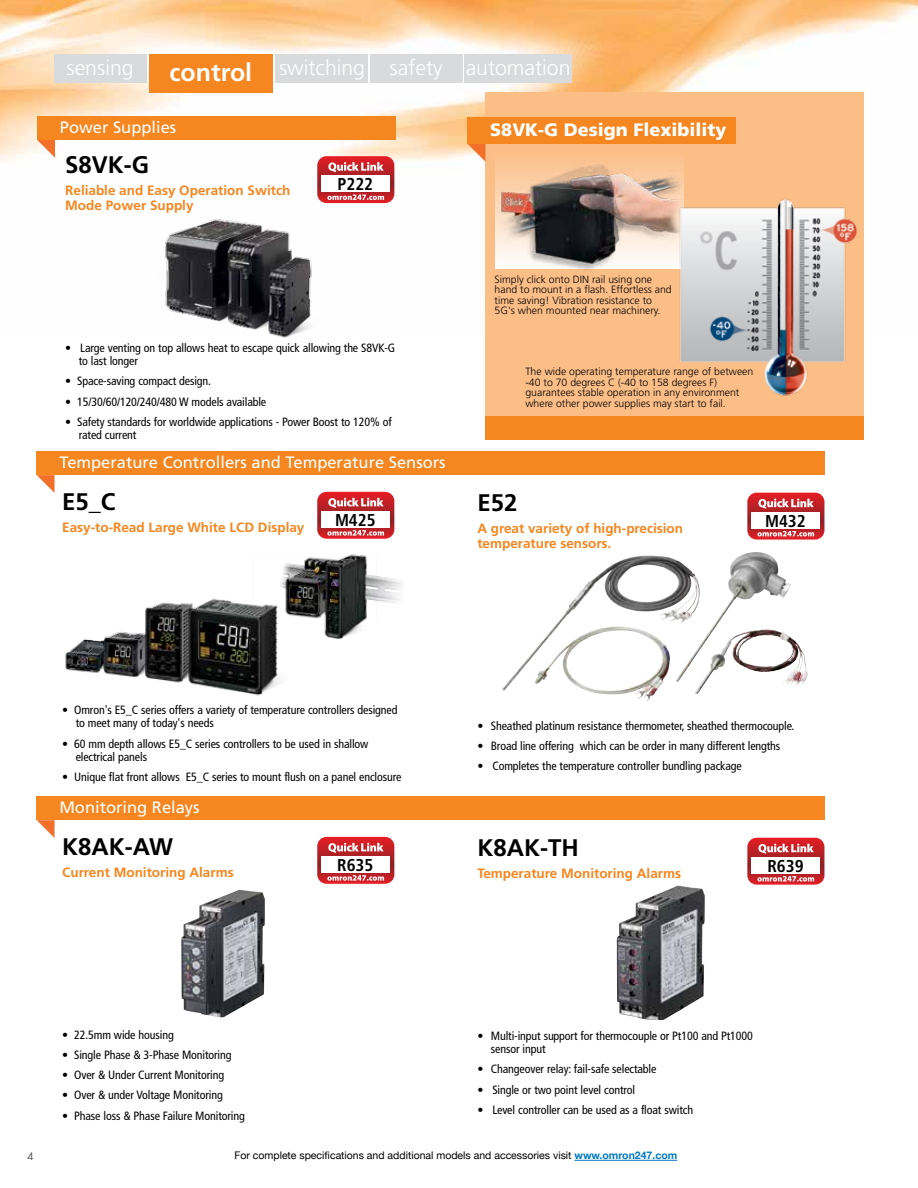
<style>
.page{position:relative;width:918px;height:1188px;background:#fff}
.page>*{position:absolute;margin:0;border:0;box-sizing:border-box;transform-origin:0 0}
.t1{font:700 24px "Frutiger";color:#000}
.t2{font:300 21.15px "Frutiger";color:#fff}
.t3{font:900 18px "Frutiger";color:#fff}
.t4{font:700 condensed 17.1px "Frutiger";color:#000}
.t5{font:16.5px "Frutiger";color:#fff}
.t6{font:700 13.5px/15px "Frutiger";color:#f6861f}
.t7{font:condensed 12px/13.5px "Frutiger";letter-spacing:-.01em;color:#000}
.t8{font:300 10.5px/10.5px "Frutiger";color:#000}
.t9{font:10.5px "Helvetica Neue";color:#000}
.t10{font:10.5px "Futura";color:#58595b}
.s1{font-weight:700;font-size:24.9px}
.s2{font-weight:700;color:#0079c1}
</style>
<div class="page">
<img style="left:0;top:0;width:918px;height:330px">
<hr style="left:574px;top:1160px;width:103px;height:1px;background:#0079c1">
<svg style="left:317px;top:156px;width:77px;height:47px"></svg>
<div style="left:486px;top:92px;width:378px;height:348px;background:#fcbe87"></div>
<svg style="left:468px;top:144px;width:17px;height:18px"></svg>
<div style="left:468px;top:117px;width:268px;height:27px;background:#f6861f"></div>
<div style="left:486px;top:416px;width:378px;height:24px;background:#f6861f"></div>
<div style="left:149px;top:54px;width:124px;height:39px;background:#f6861f"></div>
<div style="left:54px;top:54px;width:92px;height:29px;background:#d9dadb"></div>
<div style="left:275px;top:54px;width:92px;height:29px;background:#d9dadb"></div>
<div style="left:370px;top:54px;width:92px;height:29px;background:#d9dadb"></div>
<svg style="left:37px;top:140px;width:18px;height:18px"></svg>
<svg style="left:37px;top:475px;width:18px;height:18px"></svg>
<svg style="left:37px;top:820px;width:18px;height:18px"></svg>
<div style="left:37px;top:116px;width:358px;height:24px;background:#f6861f"></div>
<div style="left:37px;top:451px;width:788px;height:24px;background:#f6861f"></div>
<div style="left:37px;top:796px;width:788px;height:24px;background:#f6861f"></div>
<svg style="left:317px;top:492px;width:77px;height:44px"></svg>
<svg style="left:317px;top:837px;width:77px;height:47px"></svg>
<img style="left:65px;top:536px;width:338px;height:160px">
<svg style="left:747px;top:493px;width:77px;height:47px"></svg>
<svg style="left:747px;top:838px;width:77px;height:47px"></svg>
<img style="left:676px;top:552px;width:115px;height:130px">
<img style="left:495px;top:162px;width:189px;height:109px">
<img style="left:664px;top:192px;width:203px;height:204px">
<div style="left:464px;top:54px;width:108px;height:29px;background:#d9dadb"></div>
<img style="left:181px;top:890px;width:84px;height:127px">
<img style="left:617px;top:886px;width:88px;height:134px">
<img style="left:158px;top:212px;width:163px;height:126px">
<h2 class="t2" style="left:66px;top:56px;width:69px">sensing</h2>
<h2 class="t2" style="left:169px;top:55px;width:275px"><span class="s1">control</span> switching safety</h2>
<h3 class="t5" style="left:60px;top:117px;width:118px">Power Supplies</h3>
<h1 class="t1" style="left:65px;top:151px;width:86px">S8VK-G</h1>
<p class="t6" style="left:65px;top:183px;width:227px">Reliable and Easy Operation Switch<br>Mode Power Supply</p>
<h3 class="t4" style="left:338px;top:174px;width:37px">P222</h3>
<h2 class="t2" style="left:466px;top:56px;width:106px">automation</h2>
<h3 class="t3" style="left:490px;top:119px;width:238px">S8VK-G Design Flexibility</h3>
<p class="t7" style="left:79px;top:341px;width:318px;text-indent:-14px">• Large venting on top allows heat to escape quick allowing the S8VK-G to last longer</p>
<p class="t7" style="left:65px;top:375px;width:147px">• Space-saving compact design.</p>
<p class="t7" style="left:65px;top:395px;width:203px">• 15/30/60/120/240/480 W models available</p>
<p class="t7" style="left:79px;top:415px;width:315px;text-indent:-14px">• Safety standards for worldwide applications - Power Boost to 120% of rated current</p>
<h3 class="t5" style="left:59px;top:453px;width:388px">Temperature Controllers and Temperature Sensors</h3>
<h1 class="t1" style="left:62px;top:487px;width:55px">E5_C</h1>
<p class="t6" style="left:62px;top:520px;width:244px">Easy-to-Read Large White LCD Display</p>
<h3 class="t4" style="left:335px;top:510px;width:42px">M425</h3>
<p class="t8" style="left:495px;top:274px;width:179px">Simply click onto DIN rail using one hand to mount in a flash. Effortless and time saving! Vibration resistance to 5G's when mounted near machinery.</p>
<p class="t8" style="left:525px;top:367px;width:229px">The wide operating temperature range of between -40 to 70 degrees C (-40 to 158 degrees F) guarantees stable operation in any environment where other power supplies may start to fail.</p>
<h1 class="t1" style="left:477px;top:488px;width:42px">E52</h1>
<p class="t6" style="left:477px;top:520px;width:207px">A great variety of high-precision temperature sensors.</p>
<h3 class="t4" style="left:765px;top:511px;width:42px">M432</h3>
<p class="t7" style="left:76px;top:703px;width:323px;text-indent:-14px">• Omron's E5_C series offers a variety of temperature controllers designed to meet many of today's needs</p>
<p class="t7" style="left:76px;top:737px;width:294px;text-indent:-14px">• 60 mm depth allows E5_C series controllers to be used in shallow electrical panels</p>
<p class="t7" style="left:62px;top:771px;width:341px">• Unique flat front allows E5_C series to mount flush on a panel enclosure</p>
<h3 class="t5" style="left:59px;top:798px;width:142px">Monitoring Relays</h3>
<h1 class="t1" style="left:62px;top:833px;width:113px">K8AK-AW</h1>
<p class="t6" style="left:62px;top:865px;width:173px">Current Monitoring Alarms</p>
<p class="t7" style="left:62px;top:1028px;width:113px">• 22.5mm wide housing</p>
<p class="t7" style="left:62px;top:1048px;width:171px">• Single Phase &amp; 3-Phase Monitoring</p>
<p class="t7" style="left:62px;top:1068px;width:163px">• Over &amp; Under Current Monitoring</p>
<p class="t7" style="left:62px;top:1089px;width:162px">• Over &amp; under Voltage Monitoring</p>
<p class="t7" style="left:62px;top:1109px;width:184px">• Phase loss &amp; Phase Failure Monitoring</p>
<h3 class="t4" style="left:337px;top:855px;width:38px">R635</h3>
<p class="t7" style="left:477px;top:719px;width:319px">• Sheathed platinum resistance thermometer, sheathed thermocouple.</p>
<p class="t7" style="left:477px;top:739px;width:305px">• Broad line offering which can be order in many different lengths</p>
<p class="t7" style="left:477px;top:760px;width:266px">• Completes the temperature controller bundling package</p>
<h1 class="t1" style="left:477px;top:833px;width:103px">K8AK-TH</h1>
<p class="t6" style="left:477px;top:866px;width:205px">Temperature Monitoring Alarms</p>
<h3 class="t4" style="left:767px;top:856px;width:38px">R639</h3>
<p class="t7" style="left:491px;top:1029px;width:264px;text-indent:-14px">• Multi-input support for thermocouple or Pt100 and Pt1000 sensor input</p>
<p class="t7" style="left:477px;top:1063px;width:181px">• Changeover relay: fail-safe selectable</p>
<p class="t7" style="left:477px;top:1083px;width:159px">• Single or two point level control</p>
<p class="t7" style="left:477px;top:1103px;width:217px">• Level controller can be used as a float switch</p>
<p class="t10" style="left:27px;top:1150px;width:8px">4</p>
<p class="t9" style="left:234px;top:1148px;width:444px">For complete specifications and additional models and accessories visit <span class="s2">www.omron247.com</span></p>
</div>
